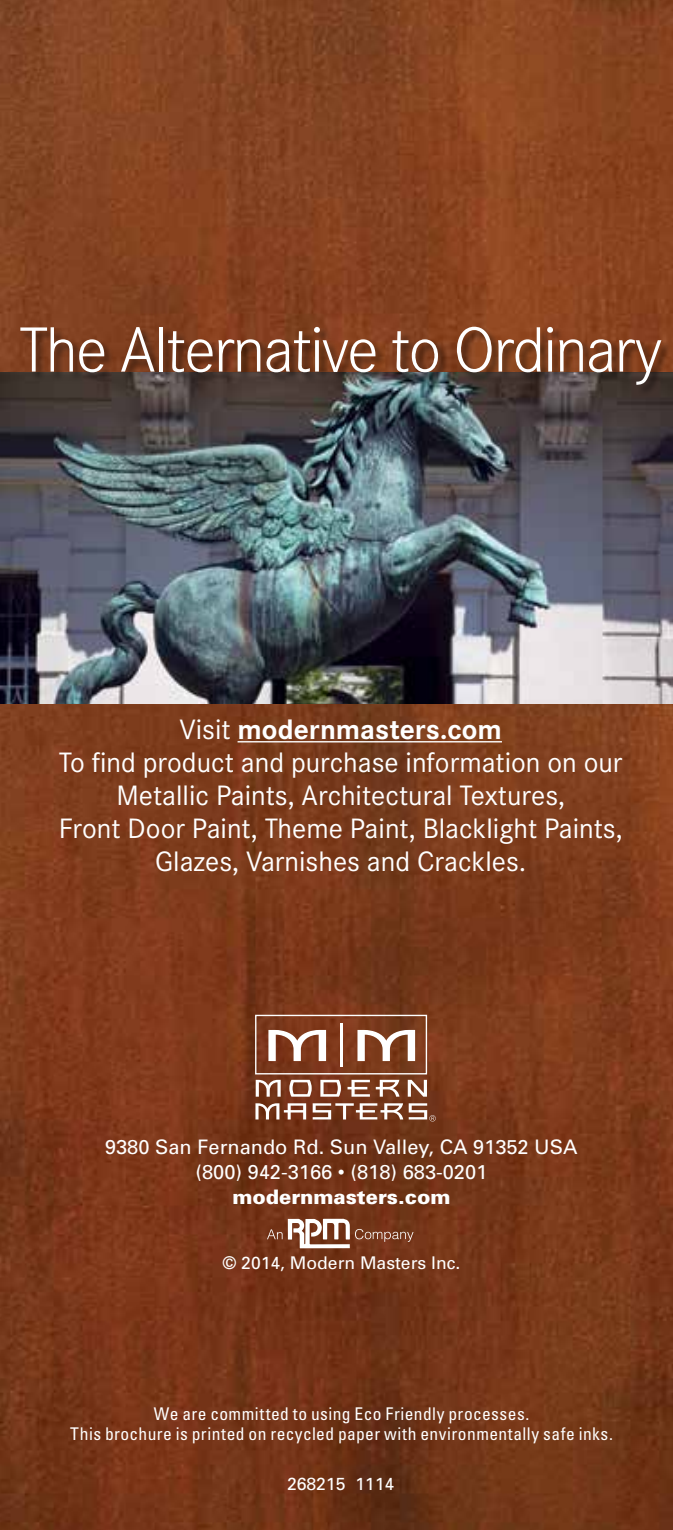
<style>
.page{position:relative;width:673px;height:1530px;background:#fff}
.page>*{position:absolute;margin:0;border:0;box-sizing:border-box;transform-origin:0 0}
.t1{font:300 62.5px "Corporate SBQ";letter-spacing:-.03em;color:#fff}
.t2{font:27.5px/33px "Corporate SBQ";color:#fff;text-align:center}
.t3{font:20px/25px "Univers";color:#fff;text-align:center}
.t4{font:condensed 17.5px/20px "Univers";letter-spacing:.025em;color:#fff;text-align:center}
.t5{font:17.5px "Univers";color:#fff}
.s1{font-weight:700}
.s2{font-weight:900}
</style>
<div class="page">
<img style="left:0;top:0;width:672px;height:1530px">
<img style="left:0;top:372px;width:672px;height:332px">
<hr style="left:237px;top:741px;width:264px;height:1px;background:#fff">
<div style="left:20px;top:327px;width:652px;height:69px;background:#000;opacity:.5"></div>
<svg style="left:288px;top:1219px;width:61px;height:29px"></svg>
<svg style="left:267px;top:1229px;width:15px;height:10px"></svg>
<svg style="left:355px;top:1229px;width:58px;height:13px"></svg>
<div style="left:255px;top:1015px;width:172px;height:59px;border:1px solid #fff"></div>
<svg style="left:268px;top:1030px;width:58px;height:31px"></svg>
<svg style="left:357px;top:1030px;width:58px;height:31px"></svg>
<hr style="left:340px;top:1023px;width:3px;height:44px;background:#fff">
<svg style="left:255px;top:1080px;width:25px;height:17px"></svg>
<svg style="left:289px;top:1080px;width:22px;height:17px"></svg>
<svg style="left:320px;top:1080px;width:21px;height:17px"></svg>
<svg style="left:347px;top:1080px;width:22px;height:17px"></svg>
<svg style="left:375px;top:1080px;width:24px;height:17px"></svg>
<svg style="left:407px;top:1080px;width:20px;height:17px"></svg>
<svg style="left:255px;top:1103px;width:51px;height:17px"></svg>
<svg style="left:312px;top:1103px;width:123px;height:19px"></svg>
<p class="t1" style="left:19px;top:314px;width:644px">The Alternative to Ordinary</p>
<p class="t2" style="left:59px;top:713px;width:565px">Visit <span class="s1">modernmasters.com<br></span>To find product and purchase information on our Metallic Paints, Architectural Textures,<br>Front Door Paint, Theme Paint, Blacklight Paints, Glazes, Varnishes and Crackles.</p>
<p class="t3" style="left:105px;top:1134px;width:474px">9380 San Fernando Rd. Sun Valley, CA 91352 USA (800) 942-3166 • (818) 683-0201 <span class="s2">modernmasters.com</span></p>
<p class="t5" style="left:222px;top:1252px;width:239px">© 2014, Modern Masters Inc.</p>
<p class="t4" style="left:70px;top:1404px;width:544px">We are committed to using Eco Friendly processes.<br>This brochure is printed on recycled paper with environmentally safe inks.</p>
<p class="t5" style="left:287px;top:1473px;width:109px">268215 1114</p>
</div>
